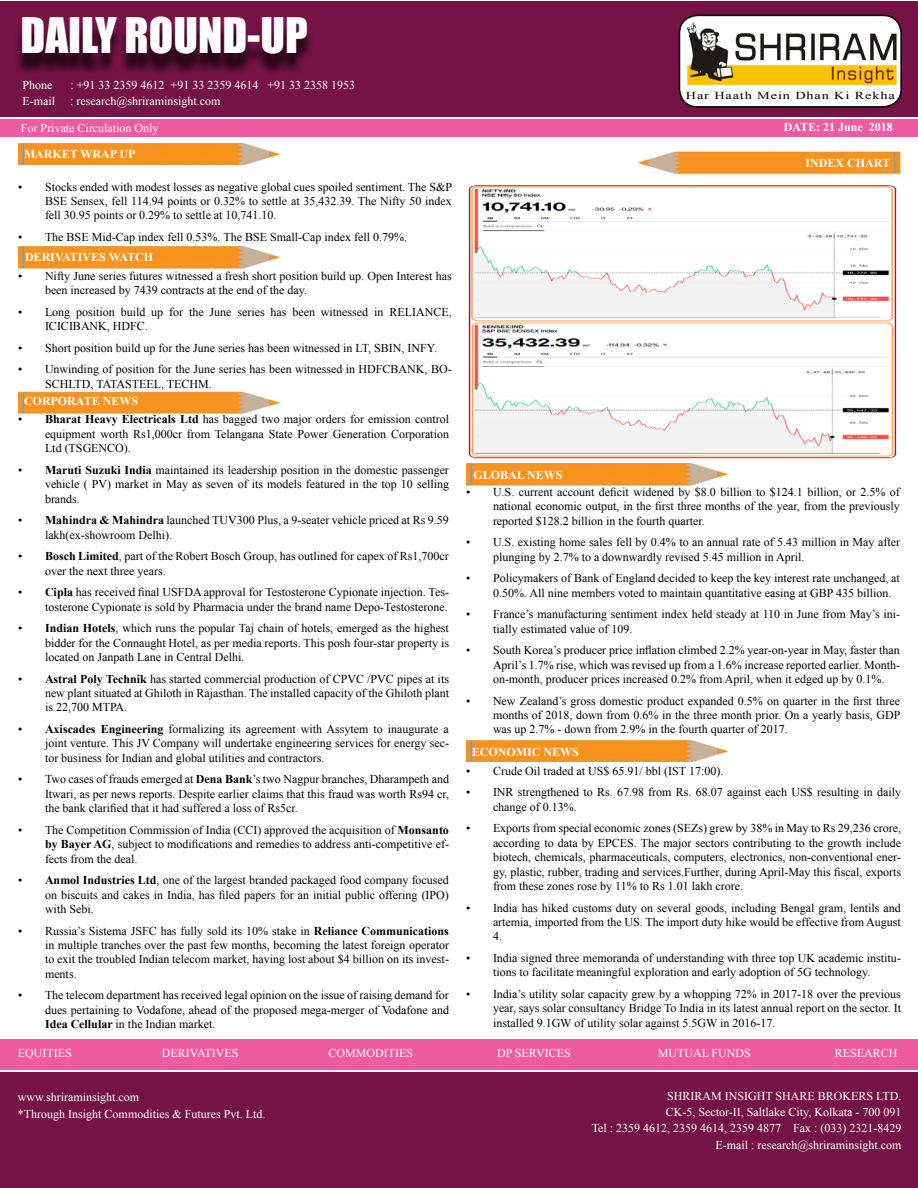
<style>
.page{position:relative;width:918px;height:1188px;background:#fff}
.page>*{position:absolute;margin:0;border:0;box-sizing:border-box;transform-origin:0 0}
.t1{font:45px "Impact";color:#fff}
.t2{font:12px/14.4px "Times New Roman";color:#000;text-align:justify}
.t3{font:12px "Times New Roman";color:#fff}
.t4{font:700 12px "Times New Roman";color:#fff}
.t5{font:10.65px "Times New Roman";letter-spacing:.06em;color:#000;scale:1.34 1}
.s1{font-weight:700}
</style>
<div class="page">
<div style="left:0;top:1px;width:918px;height:116px;background:#761346"></div>
<div style="left:0;top:1072px;width:918px;height:116px;background:#761346"></div>
<div style="left:14px;top:24px;width:467px;height:97px;background:#000;opacity:.75"></div>
<div style="left:679px;top:15px;width:222px;height:92px;background:#fff;border-radius:18px"></div>
<div style="left:679px;top:15px;width:223px;height:93px;border:2px solid #000;border-radius:18px"></div>
<img style="left:686px;top:20px;width:210px;height:66px">
<div style="left:0;top:119px;width:918px;height:18px;background:#ef5ba1"></div>
<div style="left:0;top:1039px;width:918px;height:31px;background:#ef5ba1"></div>
<img style="left:639px;top:150px;width:263px;height:25px">
<img style="left:18px;top:392px;width:263px;height:21px">
<img style="left:18px;top:246px;width:263px;height:22px">
<img style="left:18px;top:143px;width:263px;height:22px">
<img style="left:467px;top:463px;width:262px;height:22px">
<img style="left:467px;top:740px;width:262px;height:22px">
<img style="left:468px;top:185px;width:429px;height:274px">
<p class="t1" style="left:20px;top:1px;width:289px">DAILY ROUND-UP</p>
<p class="t3" style="left:22px;top:77px;width:31px">Phone</p>
<p class="t3" style="left:70px;top:77px;width:286px">: +91 33 2359 4612 +91 33 2359 4614 +91 33 2358 1953</p>
<p class="t3" style="left:22px;top:93px;width:34px">E-mail</p>
<p class="t3" style="left:70px;top:93px;width:152px">: research@shriraminsight.com</p>
<p class="t3" style="left:21px;top:120px;width:139px">For Private Circulation Only</p>
<p class="t4" style="left:24px;top:145px;width:113px">MARKET WRAP UP</p>
<p class="t2" style="left:45px;top:179px;width:409px;text-indent:-27px">• Stocks ended with modest losses as negative global cues spoiled sentiment. The S&amp;P BSE Sensex, fell 114.94 points or 0.32% to settle at 35,432.39. The Nifty 50 index fell 30.95 points or 0.29% to settle at 10,741.10.</p>
<p class="t2" style="left:18px;top:230px;width:391px">• The BSE Mid-Cap index fell 0.53%. The BSE Small-Cap index fell 0.79%.</p>
<p class="t2" style="left:45px;top:268px;width:408px;text-indent:-27px">• Nifty June series futures witnessed a fresh short position build up. Open Interest has been increased by 7439 contracts at the end of the day.</p>
<p class="t2" style="left:45px;top:304px;width:408px;text-indent:-27px">• Long position build up for the June series has been witnessed in RELIANCE,<br>ICICIBANK, HDFC.</p>
<p class="t2" style="left:18px;top:340px;width:421px">• Short position build up for the June series has been witnessed in LT, SBIN, INFY.</p>
<p class="t2" style="left:45px;top:362px;width:408px;text-indent:-27px">• Unwinding of position for the June series has been witnessed in HDFCBANK, BO-<br>SCHLTD, TATASTEEL, TECHM.</p>
<p class="t4" style="left:24px;top:393px;width:116px">CORPORATE NEWS</p>
<p class="t2" style="left:45px;top:412px;width:406px;text-indent:-27px">• <span class="s1">Bharat Heavy Electricals Ltd</span> has bagged two major orders for emission control equipment worth Rs1,000cr from Telangana State Power Generation Corporation Ltd (TSGENCO).</p>
<p class="t2" style="left:45px;top:462px;width:406px;text-indent:-27px">• <span class="s1">Maruti Suzuki India</span> maintained its leadership position in the domestic passenger vehicle ( PV) market in May as seven of its models featured in the top 10 selling brands.</p>
<p class="t2" style="left:45px;top:513px;width:405px;text-indent:-27px">• <span class="s1">Mahindra &amp; Mahindra</span> launched TUV300 Plus, a 9-seater vehicle priced at Rs 9.59 lakh(ex-showroom Delhi).</p>
<p class="t2" style="left:45px;top:549px;width:405px;text-indent:-27px">• <span class="s1">Bosch Limited</span>, part of the Robert Bosch Group, has outlined for capex of Rs1,700cr over the next three years.</p>
<p class="t2" style="left:18px;top:585px;width:432px;text-align:right">• <span class="s1">Cipla</span> has received final USFDA approval for Testosterone Cypionate injection. Tes&shy;tosterone Cypionate is sold by Pharmacia under the brand name Depo-Testosterone.</p>
<p class="t2" style="left:45px;top:621px;width:406px;text-indent:-27px">• <span class="s1">Indian Hotels</span>, which runs the popular Taj chain of hotels, emerged as the highest bidder for the Connaught Hotel, as per media reports. This posh four-star property is located on Janpath Lane in Central Delhi.</p>
<p class="t2" style="left:45px;top:671px;width:406px;text-indent:-27px">• <span class="s1">Astral Poly Technik</span> has started commercial production of CPVC /PVC pipes at its new plant situated at Ghiloth in Rajasthan. The installed capacity of the Ghiloth plant is 22,700 MTPA.</p>
<p class="t2" style="left:45px;top:722px;width:405px;text-indent:-27px">• <span class="s1">Axiscades Engineering</span> formalizing its agreement with Assytem to inaugurate a joint venture. This JV Company will undertake engineering services for energy sec&shy;tor business for Indian and global utilities and contractors.</p>
<p class="t2" style="left:45px;top:772px;width:406px;text-indent:-27px">• Two cases of frauds emerged at <span class="s1">Dena Bank</span>’s two Nagpur branches, Dharampeth and Itwari, as per news reports. Despite earlier claims that this fraud was worth Rs94 cr, the bank clarified that it had suffered a loss of Rs5cr.</p>
<p class="t2" style="left:45px;top:822px;width:405px;text-indent:-27px">• The Competition Commission of India (CCI) approved the acquisition of <span class="s1">Monsanto by Bayer AG</span>, subject to modifications and remedies to address anti-competitive ef&shy;fects from the deal.</p>
<p class="t2" style="left:45px;top:873px;width:405px;text-indent:-27px">• <span class="s1">Anmol Industries Ltd</span>, one of the largest branded packaged food company focused on biscuits and cakes in India, has filed papers for an initial public offering (IPO) with Sebi.</p>
<p class="t2" style="left:45px;top:923px;width:406px;text-indent:-27px">• Russia’s Sistema JSFC has fully sold its 10% stake in <span class="s1">Reliance Communications </span>in multiple tranches over the past few months, becoming the latest foreign operator to exit the troubled Indian telecom market, having lost about $4 billion on its invest&shy;ments.</p>
<p class="t2" style="left:45px;top:988px;width:406px;text-indent:-27px">• The telecom department has received legal opinion on the issue of raising demand for dues pertaining to Vodafone, ahead of the proposed mega-merger of Vodafone and <span class="s1">Idea Cellular</span> in the Indian market.</p>
<p class="t4" style="left:25px;top:248px;width:130px">DERIVATIVES WATCH</p>
<p class="t5" style="left:686px;top:88px;width:157px">Har Haath Mein Dhan Ki Rekha</p>
<p class="t4" style="left:784px;top:119px;width:111px">DATE: 21 June 2018</p>
<p class="t4" style="left:473px;top:467px;width:91px">GLOBAL NEWS</p>
<p class="t4" style="left:806px;top:155px;width:86px">INDEX CHART</p>
<p class="t2" style="left:493px;top:484px;width:408px;text-indent:-27px">• U.S. current account deficit widened by $8.0 billion to $124.1 billion, or 2.5% of national economic output, in the first three months of the year, from the previously reported $128.2 billion in the fourth quarter.</p>
<p class="t2" style="left:493px;top:535px;width:409px;text-indent:-27px">• U.S. existing home sales fell by 0.4% to an annual rate of 5.43 million in May after plunging by 2.7% to a downwardly revised 5.45 million in April.</p>
<p class="t2" style="left:493px;top:571px;width:408px;text-indent:-27px">• Policymakers of Bank of England decided to keep the key interest rate unchanged, at<br>0.50%. All nine members voted to maintain quantitative easing at GBP 435 billion.</p>
<p class="t2" style="left:493px;top:607px;width:408px;text-indent:-27px">• France’s manufacturing sentiment index held steady at 110 in June from May’s ini&shy;tially estimated value of 109.</p>
<p class="t2" style="left:493px;top:643px;width:409px;text-indent:-27px">• South Korea’s producer price inflation climbed 2.2% year-on-year in May, faster than April’s 1.7% rise, which was revised up from a 1.6% increase reported earlier. Month&shy;on-month, producer prices increased 0.2% from April, when it edged up by 0.1%.</p>
<p class="t2" style="left:493px;top:693px;width:409px;text-indent:-27px">• New Zealand’s gross domestic product expanded 0.5% on quarter in the first three months of 2018, down from 0.6% in the three month prior. On a yearly basis, GDP was up 2.7% - down from 2.9% in the fourth quarter of 2017.</p>
<p class="t4" style="left:472px;top:743px;width:109px">ECONOMIC NEWS</p>
<p class="t2" style="left:466px;top:763px;width:259px">• Crude Oil traded at US$ 65.91/ bbl (IST 17:00).</p>
<p class="t2" style="left:493px;top:785px;width:410px;text-indent:-27px">• INR strengthened to Rs. 67.98 from Rs. 68.07 against each US$ resulting in daily change of 0.13%.</p>
<p class="t2" style="left:493px;top:821px;width:410px;text-indent:-27px">• Exports from special economic zones (SEZs) grew by 38% in May to Rs 29,236 crore, according to data by EPCES. The major sectors contributing to the growth include biotech, chemicals, pharmaceuticals, computers, electronics, non-conventional ener&shy;gy, plastic, rubber, trading and services.Further, during April-May this fiscal, exports from these zones rose by 11% to Rs 1.01 lakh crore.</p>
<p class="t2" style="left:493px;top:900px;width:410px;text-indent:-27px">• India has hiked customs duty on several goods, including Bengal gram, lentils and artemia, imported from the US. The import duty hike would be effective from August 4.</p>
<p class="t2" style="left:466px;top:951px;width:436px;text-align:center">• India signed three memoranda of understanding with three top UK academic institu&shy;tions to facilitate meaningful exploration and early adoption of 5G technology.</p>
<p class="t2" style="left:493px;top:987px;width:410px;text-indent:-27px">• India’s utility solar capacity grew by a whopping 72% in 2017-18 over the previous year, says solar consultancy Bridge To India in its latest annual report on the sector. It installed 9.1GW of utility solar against 5.5GW in 2016-17.</p>
<p class="t3" style="left:18px;top:1045px;width:55px">EQUITIES</p>
<p class="t3" style="left:162px;top:1045px;width:78px">DERIVATIVES</p>
<p class="t3" style="left:328px;top:1045px;width:86px">COMMODITIES</p>
<p class="t3" style="left:497px;top:1045px;width:75px">DP SERVICES</p>
<p class="t3" style="left:658px;top:1045px;width:95px">MUTUAL FUNDS</p>
<p class="t3" style="left:835px;top:1045px;width:64px">RESEARCH</p>
<p class="t3" style="left:18px;top:1088px;width:123px">www.shriraminsight.com</p>
<p class="t3" style="left:18px;top:1106px;width:249px">*Through Insight Commodities &amp; Futures Pvt. Ltd.</p>
<p class="t3" style="left:667px;top:1088px;width:236px">SHRIRAM INSIGHT SHARE BROKERS LTD.</p>
<p class="t3" style="left:666px;top:1104px;width:237px">CK-5, Sector-II, Saltlake City, Kolkata - 700 091</p>
<p class="t3" style="left:592px;top:1120px;width:311px">Tel : 2359 4612, 2359 4614, 2359 4877 Fax : (033) 2321-8429</p>
<p class="t3" style="left:716px;top:1137px;width:188px">E-mail : research@shriraminsight.com</p>
</div>
